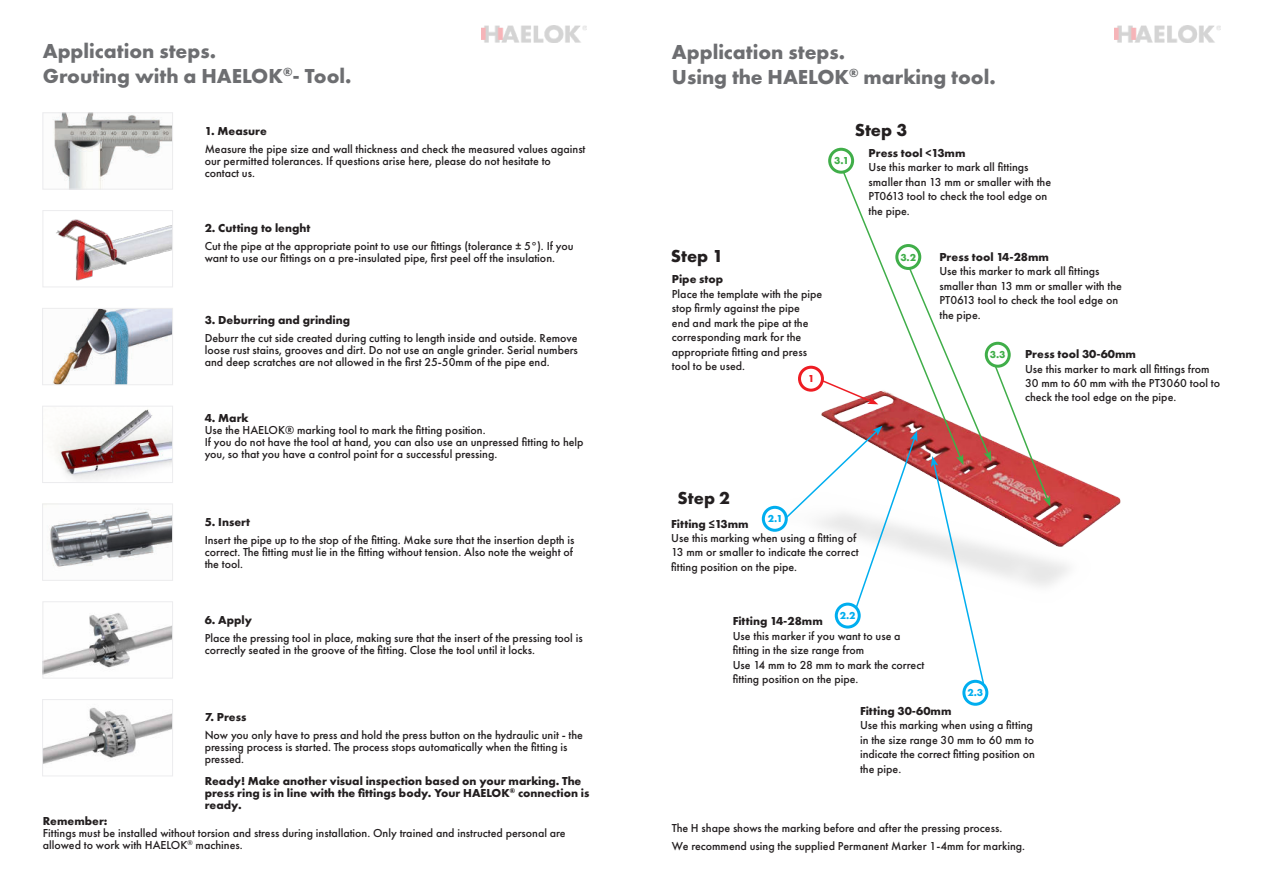
<style>
.page{position:relative;width:1263px;height:893px;background:#fff}
.page>*{position:absolute;margin:0;border:0;box-sizing:border-box;transform-origin:0 0}
.t1{font:700 21px/25.2px "Futura PT";color:#6d6e71}
.t2{font:700 18px "Futura PT";color:#231f20}
.t3{font:500 12px/14.4px "Futura PT";color:#231f20}
.t4{font:700 12px/12px "Futura PT";color:#231f20}
.t5{font:700 10.5px "Futura PT";color:#40ae49}
.t6{font:700 10.5px "Futura PT";color:#00aeef}
.t7{font:700 10.5px "Futura PT";color:#ee1d23}
</style>
<div class="page">
<img style="left:761px;top:466px;width:360px;height:119px">
<img style="left:52px;top:310px;width:119px;height:73px">
<div style="left:43px;top:308px;width:130px;height:77px;border:1px solid #ececee"></div>
<img style="left:45px;top:707px;width:126px;height:57px">
<div style="left:43px;top:699px;width:130px;height:77px;border:1px solid #ececee"></div>
<img style="left:45px;top:613px;width:126px;height:61px">
<div style="left:43px;top:602px;width:130px;height:76px;border:1px solid #ececee"></div>
<img style="left:53px;top:115px;width:118px;height:72px">
<div style="left:43px;top:113px;width:130px;height:76px;border:1px solid #ececee"></div>
<img style="left:56px;top:219px;width:115px;height:62px">
<div style="left:43px;top:210px;width:130px;height:77px;border:1px solid #ececee"></div>
<img style="left:49px;top:509px;width:122px;height:58px">
<div style="left:43px;top:504px;width:130px;height:76px;border:1px solid #ececee"></div>
<img style="left:55px;top:409px;width:116px;height:71px">
<div style="left:43px;top:406px;width:130px;height:77px;border:1px solid #ececee"></div>
<div style="left:763px;top:507px;width:23px;height:23px;background:#fff;border-radius:50%"></div>
<div style="left:762px;top:506px;width:26px;height:26px;border:3px solid #00aeef;border-radius:50%"></div>
<div style="left:828px;top:148px;width:26px;height:26px;border:3px solid #40ae49;border-radius:50%"></div>
<svg style="left:785px;top:170px;width:265px;height:514px"></svg>
<div style="left:962px;top:680px;width:26px;height:26px;border:3px solid #00aeef;border-radius:50%"></div>
<div style="left:798px;top:366px;width:26px;height:26px;border:3px solid #ee1d23;border-radius:50%"></div>
<img style="left:481px;top:26px;width:106px;height:17px">
<img style="left:1115px;top:26px;width:105px;height:17px">
<h1 class="t1" style="left:43px;top:40px;width:310px">Application steps.<br>Grouting with a HAELOK<sup>®</sup>- Tool.</h1>
<p class="t4" style="left:205px;top:125px;width:64px">1. Measure</p>
<p class="t3" style="left:205px;top:143px;width:382px;line-height:12px">Measure the pipe size and wall thickness and check the measured values against our permitted tolerances. If questions arise here, please do not hesitate to contact us.</p>
<p class="t4" style="left:205px;top:223px;width:107px">2. Cutting to lenght</p>
<p class="t3" style="left:205px;top:241px;width:370px;line-height:12px">Cut the pipe at the appropriate point to use our fittings (tolerance ± 5°). If you want to use our fittings on a pre-insulated pipe, first peel off the insulation.</p>
<p class="t4" style="left:205px;top:315px;width:147px">3. Deburring and grinding</p>
<p class="t3" style="left:205px;top:333px;width:375px;line-height:12px;text-align:justify">Deburr the cut side created during cutting to length inside and outside. Remove loose rust stains, grooves and dirt. Do not use an angle grinder. Serial numbers and deep scratches are not allowed in the first 25-50mm of the pipe end.</p>
<p class="t4" style="left:205px;top:413px;width:46px">4. Mark</p>
<p class="t3" style="left:205px;top:425px;width:380px;line-height:12px">Use the HAELOK® marking tool to mark the fitting position.<br>If you do not have the tool at hand, you can also use an unpressed fitting to help you, so that you have a control point for a successful pressing.</p>
<p class="t4" style="left:205px;top:517px;width:47px">5. Insert</p>
<p class="t3" style="left:205px;top:534px;width:371px;line-height:12px">Insert the pipe up to the stop of the fitting. Make sure that the insertion depth is correct. The fitting must lie in the fitting without tension. Also note the weight of the tool.</p>
<p class="t4" style="left:205px;top:614px;width:49px">6. Apply</p>
<p class="t3" style="left:205px;top:632px;width:380px;line-height:12px">Place the pressing tool in place, making sure that the insert of the pressing tool is correctly seated in the groove of the fitting. Close the tool until it locks.</p>
<p class="t4" style="left:205px;top:712px;width:43px">7. Press</p>
<p class="t3" style="left:205px;top:730px;width:380px;line-height:12px">Now you only have to press and hold the press button on the hydraulic unit - the pressing process is started. The process stops automatically when the fitting is pressed.</p>
<p class="t4" style="left:205px;top:776px;width:386px">Ready! Make another visual inspection based on your marking. The press ring is in line with the fittings body. Your HAELOK<sup>®</sup> connection is ready.</p>
<p class="t4" style="left:43px;top:816px;width:66px">Remember:</p>
<p class="t3" style="left:43px;top:828px;width:524px;line-height:12px">Fittings must be installed without torsion and stress during installation. Only trained and instructed personal are allowed to work with HAELOK<sup>®</sup> machines.</p>
<h1 class="t1" style="left:672px;top:41px;width:325px">Application steps.<br>Using the HAELOK<sup>®</sup> marking tool.</h1>
<p class="t5" style="left:834px;top:157px;width:16px">3.1</p>
<h2 class="t2" style="left:855px;top:123px;width:54px">Step 3</h2>
<p class="t4" style="left:868px;top:148px;width:98px">Press tool &lt;13mm</p>
<p class="t3" style="left:868px;top:161px;width:184px">Use this marker to mark all fittings smaller than 13 mm or smaller with the<br>PT0613 tool to check the tool edge on the pipe.</p>
<h2 class="t2" style="left:671px;top:249px;width:54px">Step 1</h2>
<p class="t4" style="left:672px;top:274px;width:53px">Pipe stop</p>
<p class="t3" style="left:672px;top:287px;width:152px">Place the template with the pipe stop firmly against the pipe<br>end and mark the pipe at the corresponding mark for the appropriate fitting and press tool to be used.</p>
<p class="t7" style="left:808px;top:374px;width:8px">1</p>
<p class="t5" style="left:900px;top:253px;width:17px">3.2</p>
<p class="t4" style="left:939px;top:252px;width:111px">Press tool 14-28mm</p>
<p class="t3" style="left:939px;top:265px;width:184px">Use this marker to mark all fittings smaller than 13 mm or smaller with the<br>PT0613 tool to check the tool edge on the pipe.</p>
<p class="t5" style="left:990px;top:351px;width:17px">3.3</p>
<p class="t4" style="left:1025px;top:349px;width:112px">Press tool 30-60mm</p>
<p class="t3" style="left:1025px;top:362px;width:197px">Use this marker to mark all fittings from<br>30 mm to 60 mm with the PT3060 tool to check the tool edge on the pipe.</p>
<h2 class="t2" style="left:678px;top:491px;width:54px">Step 2</h2>
<p class="t6" style="left:768px;top:515px;width:16px">2.1</p>
<p class="t4" style="left:671px;top:519px;width:79px">Fitting ≤13mm</p>
<p class="t3" style="left:671px;top:532px;width:189px">Use this marking when using a fitting of<br>13 mm or smaller to indicate the correct fitting position on the pipe.</p>
<p class="t6" style="left:840px;top:611px;width:17px">2.2</p>
<p class="t4" style="left:733px;top:616px;width:92px">Fitting 14-28mm</p>
<p class="t3" style="left:733px;top:629px;width:193px">Use this marker if you want to use a fitting in the size range from<br>Use 14 mm to 28 mm to mark the correct fitting position on the pipe.</p>
<p class="t6" style="left:967px;top:689px;width:17px">2.3</p>
<p class="t4" style="left:860px;top:706px;width:93px">Fitting 30-60mm</p>
<p class="t3" style="left:860px;top:719px;width:176px">Use this marking when using a fitting in the size range 30 mm to 60 mm to indicate the correct fitting position on the pipe.</p>
<p class="t3" style="left:672px;top:819px;width:355px;line-height:18.5px">The H shape shows the marking before and after the pressing process.<br>We recommend using the supplied Permanent Marker 1-4mm for marking.</p>
</div>
